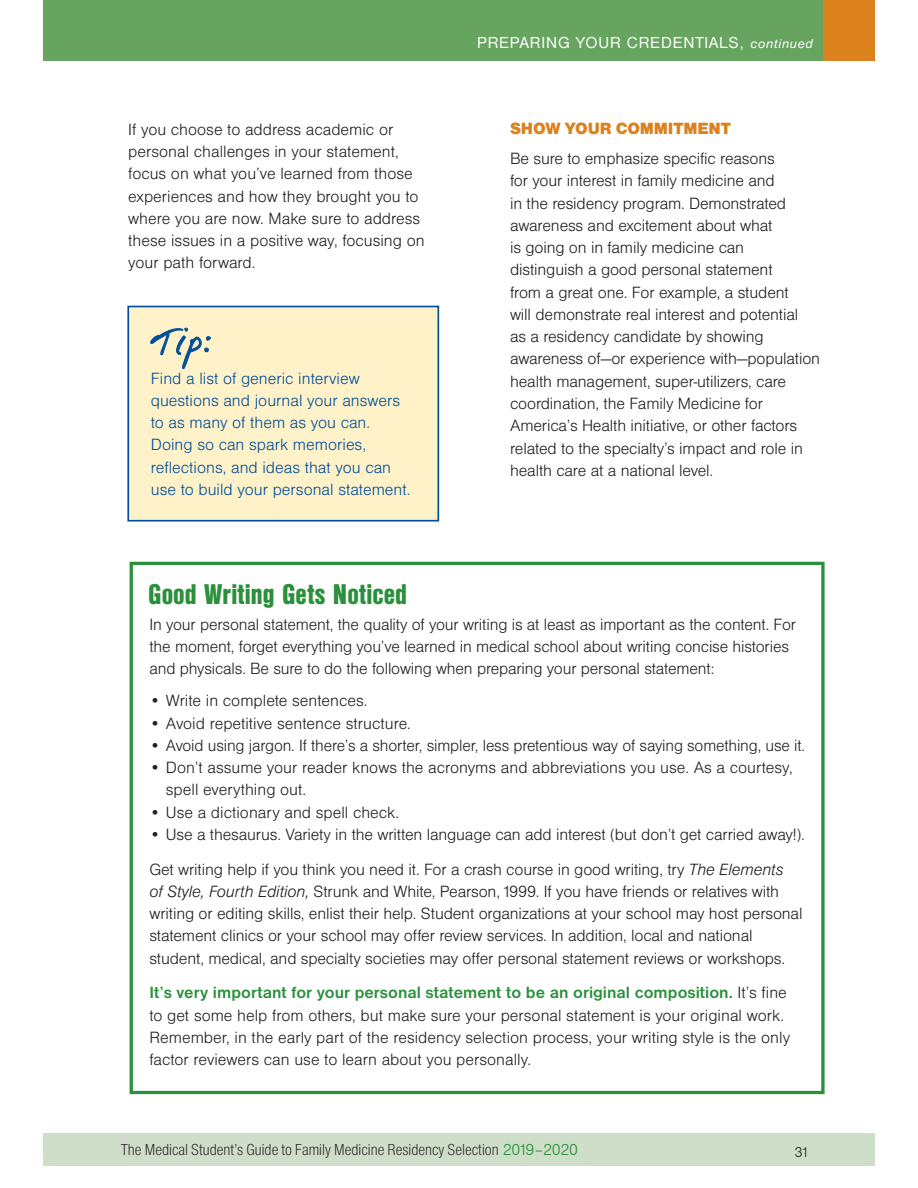
<style>
.page{position:relative;width:918px;height:1188px;background:#fff}
.page>*{position:absolute;margin:0;border:0;box-sizing:border-box;transform-origin:0 0}
.t1{font:42.9px "GFY Michael";color:#004e99}
.t2{font:29.7px "Nimbus San D Blac Cond";color:#2b903c}
.t3{font:16.95px/22.4px "Nimbus San D Ligh";letter-spacing:-.01em;color:#231f20}
.t4{font:16.95px/22.4px "Nimbus San D Ligh";color:#004e99}
.t5{font:700 16.95px "Nimbus San D";color:#2b903c}
.t6{font:16.95px "Nimbus San D Blac";letter-spacing:-.01em;color:#db821f}
.t7{font:16.5px "Nimbus San D Ligh Cond";color:#231f20}
.t8{font:16.5px "Nimbus San D";letter-spacing:.05em;color:#fff}
.t9{font:14.85px "Nimbus San D Ligh";color:#231f20}
.s1{font-style:italic;font-size:13.2px}
.s2{font-family:"Nimbus San D Ligh Ital"}
.s3{font-family:"Nimbus San D Ligh";font-weight:400;color:#231f20}
.s4{font-family:"Nimbus San D Ligh";color:#2b903c}
</style>
<div class="page">
<div style="left:43px;top:1133px;width:832px;height:32px;background:#cedec9"></div>
<div style="left:823px;top:0;width:52px;height:61px;background:#db821f"></div>
<div style="left:130px;top:562px;width:695px;height:532px;border:3px solid #2b903c"></div>
<div style="left:43px;top:0;width:780px;height:61px;background:#66a460"></div>
<div style="left:128px;top:307px;width:310px;height:214px;background:#fff2c8"></div>
<div style="left:127px;top:306px;width:312px;height:216px;border:2px solid #004e99"></div>
<svg style="left:151px;top:328px;width:60px;height:41px"></svg>
<p class="t3" style="left:128px;top:119px;width:298px">If you choose to address academic or personal challenges in your statement, focus on what you’ve learned from those experiences and how they brought you to where you are now. Make sure to address these issues in a positive way, focusing on your path forward.</p>
<h1 class="t1" style="left:151px;top:314px;width:61px">Tip:</h1>
<p class="t4" style="left:151px;top:368px;width:261px">Find a list of generic interview questions and journal your answers to as many of them as you can.<br>Doing so can spark memories, reflections, and ideas that you can use to build your personal statement.</p>
<p class="t8" style="left:477px;top:37px;width:337px">PREPARING YOUR CREDENTIALS, <span class="s1">continued</span></p>
<p class="t6" style="left:510px;top:122px;width:222px">SHOW YOUR COMMITMENT</p>
<p class="t3" style="left:510px;top:148px;width:312px">Be sure to emphasize specific reasons<br>for your interest in family medicine and<br>in the residency program. Demonstrated awareness and excitement about what<br>is going on in family medicine can distinguish a good personal statement<br>from a great one. For example, a student<br>will demonstrate real interest and potential<br>as a residency candidate by showing awareness of—or experience with—population health management, super-utilizers, care coordination, the Family Medicine for America’s Health initiative, or other factors related to the specialty’s impact and role in health care at a national level.</p>
<h2 class="t2" style="left:148px;top:582px;width:260px">Good Writing Gets Noticed</h2>
<p class="t3" style="left:149px;top:614px;width:648px">In your personal statement, the quality of your writing is at least as important as the content. For the moment, forget everything you’ve learned in medical school about writing concise histories and physicals. Be sure to do the following when preparing your personal statement:</p>
<p class="t3" style="left:149px;top:691px;width:220px">• Write in complete sentences.</p>
<p class="t3" style="left:149px;top:713px;width:263px">• Avoid repetitive sentence structure.</p>
<p class="t3" style="left:149px;top:735px;width:657px">• Avoid using jargon. If there’s a shorter, simpler, less pretentious way of saying something, use it.</p>
<p class="t3" style="left:166px;top:757px;width:628px;text-indent:-16px">• Don’t assume your reader knows the acronyms and abbreviations you use. As a courtesy, spell everything out.</p>
<p class="t3" style="left:149px;top:802px;width:251px">• Use a dictionary and spell check.</p>
<p class="t3" style="left:149px;top:818px;width:657px;line-height:34.7px">• Use a thesaurus. Variety in the written language can add interest (but don’t get carried away!).<br>Get writing help if you think you need it. For a crash course in good writing, try <span class="s2">The Elements</span></p>
<p class="t3" style="left:149px;top:881px;width:655px"><span class="s2">of Style, Fourth Edition,</span> Strunk and White, Pearson, 1999. If you have friends or relatives with writing or editing skills, enlist their help. Student organizations at your school may host personal statement clinics or your school may offer review services. In addition, local and national student, medical, and specialty societies may offer personal statement reviews or workshops.</p>
<p class="t5" style="left:149px;top:986px;width:639px">It’s very important for your personal statement to be an original composition. <span class="s3">It’s fine</span></p>
<p class="t3" style="left:149px;top:1005px;width:642px">to get some help from others, but make sure your personal statement is your original work.<br>Remember, in the early part of the residency selection process, your writing style is the only factor reviewers can use to learn about you personally.</p>
<p class="t7" style="left:121px;top:1140px;width:459px">The Medical Student’s Guide to Family Medicine Residency Selection <span class="s4">2019–2020</span></p>
<p class="t9" style="left:795px;top:1147px;width:14px">31</p>
</div>
